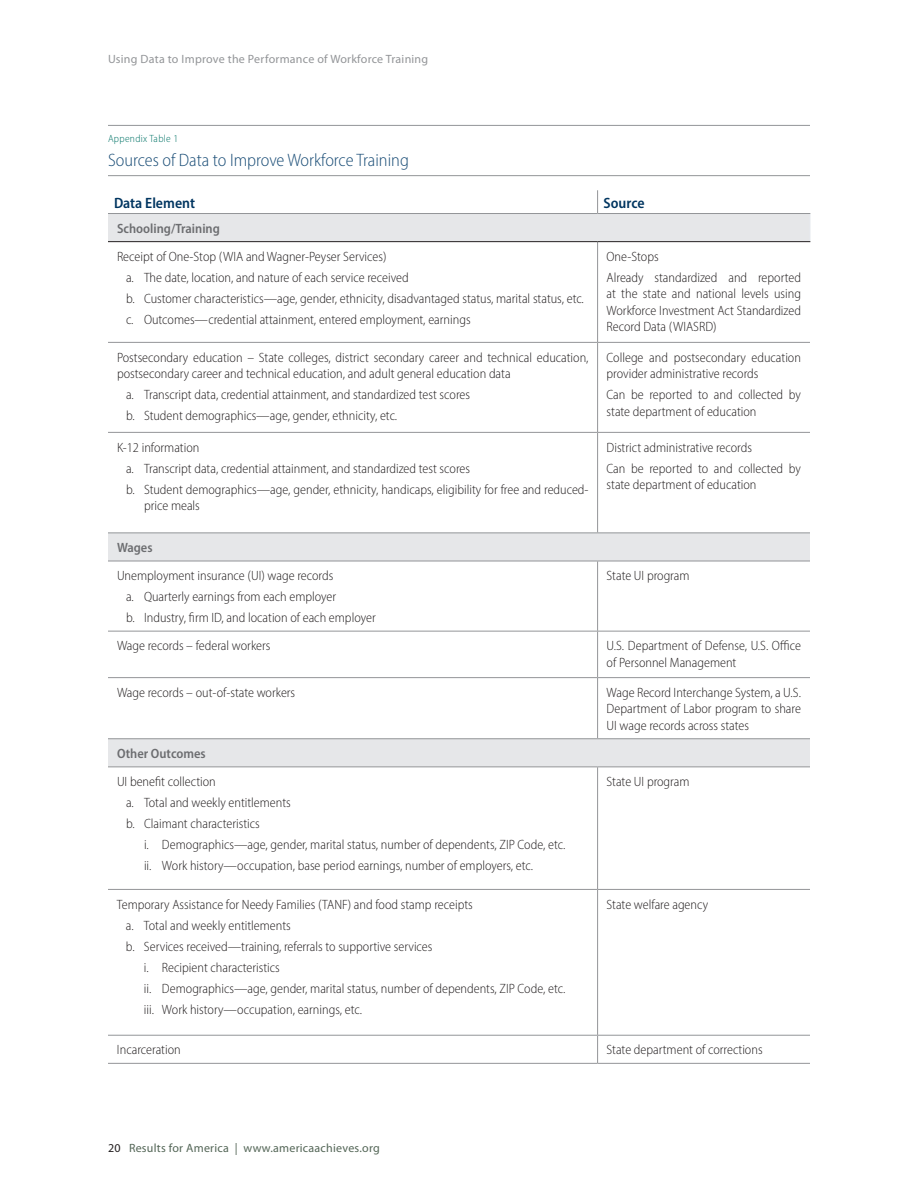
<style>
.page{position:relative;width:918px;height:1188px;background:#fff}
.page>*{position:absolute;margin:0;border:0;box-sizing:border-box;transform-origin:0 0}
.t1{font:300 semi-condensed 18px "Myriad Pro";color:#1b4e77}
.t2{font:600 semi-condensed 15px "Myriad Pro";letter-spacing:-.005em;color:#003560}
.t3{font:300 semi-condensed 13.5px/21px "Myriad Pro";color:#231f20}
.t4{font:600 semi-condensed 13.5px "Myriad Pro";color:#6c6d70}
.t5{font:12px "Myriad Pro";letter-spacing:.02em;color:#939598}
.t6{font:12px "Myriad Pro";letter-spacing:.02em;color:#546657}
.t7{font:300 semi-condensed 10.5px "Myriad Pro";letter-spacing:.03em;color:#007366}
.s1{color:#231f20}
</style>
<div class="page">
<hr style="left:108px;top:125px;width:702px;height:1px;background:#939598">
<hr style="left:108px;top:175px;width:702px;height:1px;background:#939598">
<svg style="left:108px;top:214px;width:702px;height:552px"></svg>
<svg style="left:810px;top:214px;width:1px;height:27px"></svg>
<svg style="left:597px;top:190px;width:1px;height:23px"></svg>
<hr style="left:597px;top:242px;width:1px;height:100px;background:#939598">
<hr style="left:597px;top:343px;width:1px;height:89px;background:#939598">
<hr style="left:108px;top:432px;width:490px;height:1px;background:#939598">
<hr style="left:598px;top:432px;width:212px;height:1px;background:#939598">
<hr style="left:597px;top:433px;width:1px;height:99px;background:#939598">
<hr style="left:108px;top:532px;width:490px;height:1px;background:#939598">
<hr style="left:598px;top:532px;width:212px;height:1px;background:#939598">
<hr style="left:108px;top:561px;width:490px;height:1px;background:#939598">
<hr style="left:598px;top:561px;width:212px;height:1px;background:#939598">
<hr style="left:597px;top:561px;width:1px;height:70px;background:#939598">
<hr style="left:108px;top:631px;width:490px;height:1px;background:#939598">
<hr style="left:598px;top:631px;width:212px;height:1px;background:#939598">
<hr style="left:597px;top:632px;width:1px;height:45px;background:#939598">
<hr style="left:108px;top:677px;width:490px;height:1px;background:#939598">
<hr style="left:598px;top:677px;width:212px;height:1px;background:#939598">
<hr style="left:597px;top:678px;width:1px;height:60px;background:#939598">
<hr style="left:108px;top:738px;width:490px;height:1px;background:#939598">
<hr style="left:598px;top:738px;width:212px;height:1px;background:#939598">
<hr style="left:108px;top:766px;width:490px;height:1px;background:#939598">
<hr style="left:598px;top:766px;width:212px;height:1px;background:#939598">
<hr style="left:597px;top:767px;width:1px;height:122px;background:#939598">
<hr style="left:108px;top:889px;width:490px;height:1px;background:#939598">
<hr style="left:598px;top:889px;width:212px;height:1px;background:#939598">
<hr style="left:597px;top:890px;width:1px;height:145px;background:#939598">
<hr style="left:108px;top:1035px;width:490px;height:1px;background:#939598">
<hr style="left:598px;top:1035px;width:212px;height:1px;background:#939598">
<svg style="left:597px;top:1036px;width:1px;height:27px"></svg>
<hr style="left:108px;top:1063px;width:490px;height:1px;background:#939598">
<hr style="left:598px;top:1063px;width:212px;height:1px;background:#939598">
<hr style="left:108px;top:241px;width:490px;height:1px;background:#231f20">
<hr style="left:598px;top:241px;width:212px;height:1px;background:#231f20">
<hr style="left:108px;top:342px;width:490px;height:1px;background:#939598">
<hr style="left:598px;top:342px;width:212px;height:1px;background:#939598">
<hr style="left:108px;top:213px;width:490px;height:1px;background:#939598">
<hr style="left:598px;top:213px;width:212px;height:1px;background:#939598">
<p class="t5" style="left:108px;top:52px;width:322px">Using Data to Improve the Performance of Workforce Training</p>
<p class="t7" style="left:108px;top:133px;width:72px">Appendix Table 1</p>
<h1 class="t1" style="left:108px;top:150px;width:302px">Sources of Data to Improve Workforce Training</h1>
<p class="t2" style="left:114px;top:193px;width:83px">Data Element</p>
<p class="t2" style="left:604px;top:193px;width:42px">Source</p>
<p class="t4" style="left:117px;top:220px;width:104px">Schooling/Training</p>
<p class="t3" style="left:126px;top:246px;width:459px;text-indent:-9px">Receipt of One-Stop (WIA and Wagner-Peyser Services)<br>a. The date, location, and nature of each service received<br>b. Customer characteristics—age, gender, ethnicity, disadvantaged status, marital status, etc. c. Outcomes—credential attainment, entered employment, earnings</p>
<p class="t3" style="left:607px;top:246px;width:196px">One-Stops<br>Already standardized and reported</p>
<p class="t3" style="left:607px;top:285px;width:196px;line-height:16.5px;text-align:justify">at the state and national levels using Workforce Investment Act Standardized Record Data (WIASRD)</p>
<p class="t3" style="left:117px;top:349px;width:473px;line-height:16.5px">Postsecondary education – State colleges, district secondary career and technical education, postsecondary career and technical education, and adult general education data</p>
<p class="t3" style="left:126px;top:384px;width:346px">a. Transcript data, credential attainment, and standardized test scores b. Student demographics—age, gender, ethnicity, etc.</p>
<p class="t3" style="left:126px;top:436px;width:464px;text-indent:-9px">K-12 information<br>a. Transcript data, credential attainment, and standardized test scores<br>b. Student demographics—age, gender, ethnicity, handicaps, eligibility for free and reduced-</p>
<p class="t3" style="left:144px;top:495px;width:57px">price meals</p>
<p class="t3" style="left:607px;top:349px;width:196px;line-height:16.5px">College and postsecondary education provider administrative records</p>
<p class="t3" style="left:607px;top:386px;width:196px;line-height:16.5px">Can be reported to and collected by state department of education</p>
<p class="t3" style="left:607px;top:436px;width:196px">District administrative records<br>Can be reported to and collected by</p>
<p class="t3" style="left:607px;top:474px;width:151px">state department of education</p>
<p class="t4" style="left:117px;top:539px;width:37px">Wages</p>
<p class="t3" style="left:126px;top:565px;width:251px;text-indent:-9px">Unemployment insurance (UI) wage records<br>a. Quarterly earnings from each employer<br>b. Industry, firm ID, and location of each employer</p>
<p class="t3" style="left:607px;top:565px;width:84px">State UI program</p>
<p class="t3" style="left:117px;top:635px;width:155px">Wage records – federal workers</p>
<p class="t3" style="left:607px;top:637px;width:196px;line-height:16.5px">U.S. Department of Defense, U.S. Office of Personnel Management</p>
<p class="t3" style="left:117px;top:682px;width:180px">Wage records – out-of-state workers</p>
<p class="t3" style="left:607px;top:684px;width:196px;line-height:16.5px;text-align:justify">Wage Record Interchange System, a U.S.<br>Department of Labor program to share UI wage records across states</p>
<p class="t4" style="left:117px;top:745px;width:90px">Other Outcomes</p>
<p class="t3" style="left:126px;top:771px;width:166px;text-indent:-9px">UI benefit collection<br>a. Total and weekly entitlements b. Claimant characteristics</p>
<p class="t3" style="left:144px;top:834px;width:423px">i. Demographics—age, gender, marital status, number of dependents, ZIP Code, etc. ii. Work history—occupation, base period earnings, number of employers, etc.</p>
<p class="t3" style="left:607px;top:771px;width:84px">State UI program</p>
<p class="t3" style="left:117px;top:894px;width:357px">Temporary Assistance for Needy Families (TANF) and food stamp receipts</p>
<p class="t3" style="left:126px;top:915px;width:166px">a. Total and weekly entitlements</p>
<p class="t3" style="left:126px;top:936px;width:308px">b. Services received—training, referrals to supportive services</p>
<p class="t3" style="left:144px;top:957px;width:137px">i. Recipient characteristics</p>
<p class="t3" style="left:144px;top:978px;width:423px">ii. Demographics—age, gender, marital status, number of dependents, ZIP Code, etc.</p>
<p class="t3" style="left:144px;top:999px;width:220px">iii. Work history—occupation, earnings, etc.</p>
<p class="t3" style="left:607px;top:894px;width:103px">State welfare agency</p>
<p class="t3" style="left:117px;top:1039px;width:65px">Incarceration</p>
<p class="t3" style="left:607px;top:1039px;width:158px">State department of corrections</p>
<p class="t6" style="left:108px;top:1141px;width:273px"><span class="s1">20</span> Results for America | www.americaachieves.org</p>
</div>
